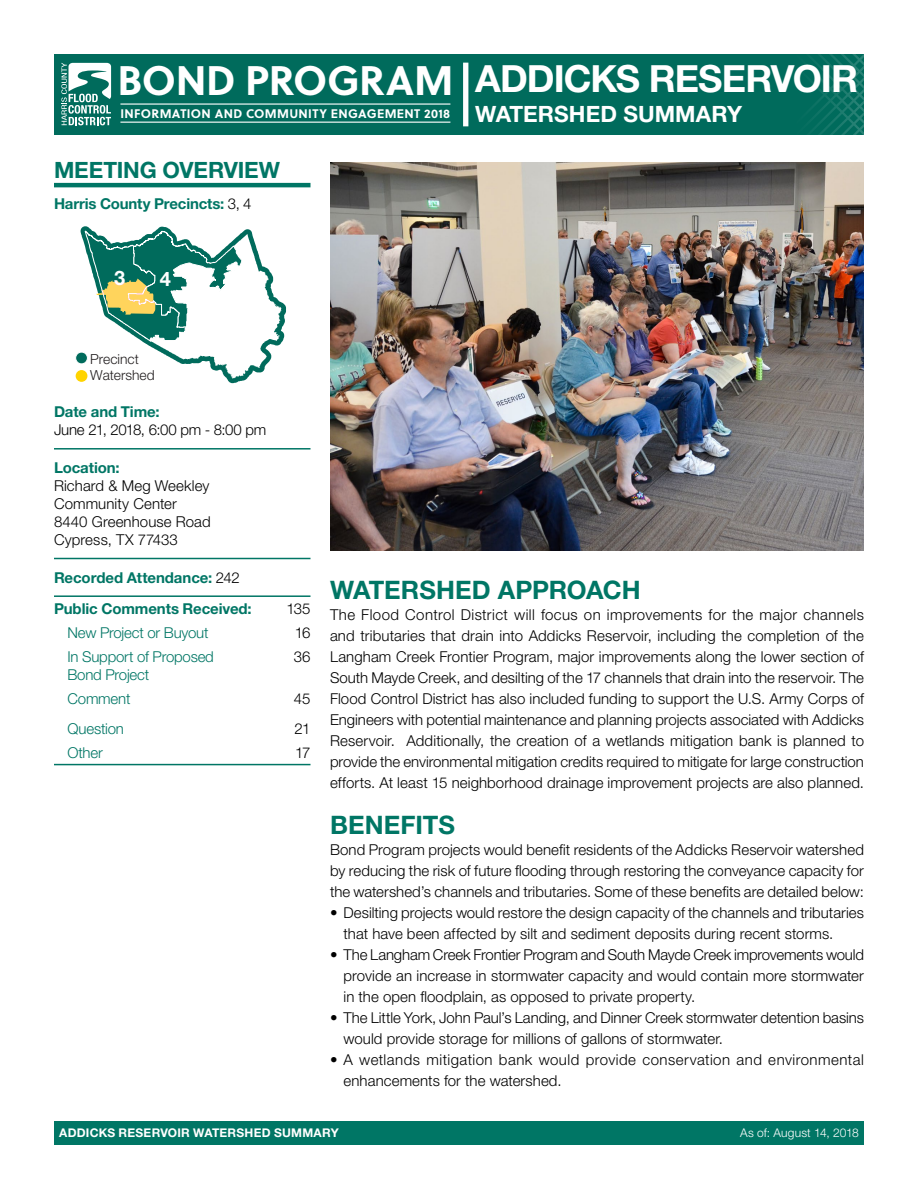
<style>
.page{position:relative;width:918px;height:1188px;background:#fff}
.page>*{position:absolute;margin:0;border:0;box-sizing:border-box;transform-origin:0 0}
.t1{font:700 41.25px "Soleil";letter-spacing:-.01em;color:#fff}
.body_title{font:700 37.5px "Helvetica Neue LT Std";letter-spacing:-.025em;color:#fff}
.body_subtitle{font:700 25.5px "Helvetica Neue LT Std";color:#007665}
.body_title-2{font:700 22.5px "Helvetica Neue LT Std";letter-spacing:.005em;color:#fff}
.body_subtitle-2{font:700 22.5px "Helvetica Neue LT Std";letter-spacing:-.005em;color:#007665}
.t2{font:700 19.95px "Helvetica Neue LT Std";color:#fff}
.body{font:300 15px/21px "Helvetica Neue LT Std";letter-spacing:.005em;color:#000}
.Paragraph_Style_1{font:300 15px/21px "Helvetica Neue LT Std";letter-spacing:.005em;color:#000;text-align:justify}
.body-2{font:300 15px/21px "Helvetica Neue LT Std";letter-spacing:.03em;color:#000}
.body-3{font:700 15px "Helvetica Neue LT Std";letter-spacing:-.01em;color:#007665}
.body-4{font:300 15px/18px "Helvetica Neue LT Std";letter-spacing:-.015em;color:#007665}
.body-5{font:300 15px "Helvetica Neue LT Std";letter-spacing:-.015em;color:#000}
.t3{font:300 13.8px/16.6px "Helvetica Neue LT Std";color:#231f20}
.t4{font:700 12.45px "Soleil";letter-spacing:.03em;color:#fff}
.body_title-3{font:700 12px "Helvetica Neue LT Std";letter-spacing:.02em;color:#fff}
.t5{font:300 12px "Helvetica Neue LT Std";letter-spacing:.005em;color:#fff}
.s1{font-weight:300;color:#000}
</style>
<div class="page">
<div style="left:54px;top:1121px;width:810px;height:24px;background:#007665"></div>
<div style="left:54px;top:54px;width:810px;height:81px;background:#006b5c"></div>
<svg style="left:812px;top:54px;width:52px;height:81px"></svg>
<svg style="left:61px;top:63px;width:50px;height:62px"></svg>
<hr style="left:120px;top:103px;width:330px;height:2px;background:#fff">
<hr style="left:120px;top:122px;width:330px;height:1px;background:#fff">
<div style="left:463px;top:63px;width:5px;height:63px;background:#fff"></div>
<hr style="left:54px;top:448px;width:216px;height:2px;background:#007665">
<hr style="left:270px;top:448px;width:40px;height:2px;background:#007665">
<hr style="left:54px;top:558px;width:216px;height:1px;background:#007665">
<hr style="left:270px;top:558px;width:40px;height:1px;background:#007665">
<hr style="left:54px;top:595px;width:216px;height:2px;background:#007665">
<hr style="left:270px;top:595px;width:40px;height:2px;background:#007665">
<hr style="left:54px;top:764px;width:216px;height:1px;background:#007665">
<hr style="left:270px;top:764px;width:40px;height:1px;background:#007665">
<hr style="left:54px;top:183px;width:216px;height:4px;background:#007665">
<hr style="left:270px;top:183px;width:40px;height:4px;background:#007665">
<div style="left:76px;top:352px;width:11px;height:12px;background:#006b5c;border-radius:50%"></div>
<div style="left:75px;top:352px;width:13px;height:12px;border:1px solid #fff;border-radius:50%"></div>
<div style="left:76px;top:370px;width:11px;height:12px;background:#ffd400;border-radius:50%"></div>
<svg style="left:81px;top:226px;width:205px;height:157px"></svg>
<img style="left:330px;top:162px;width:534px;height:389px">
<h1 class="t1" style="left:117px;top:48px;width:338px">BOND PROGRAM</h1>
<p class="t4" style="left:120px;top:104px;width:331px">INFORMATION AND COMMUNITY ENGAGEMENT 2018</p>
<p class="body_subtitle-2" style="left:54px;top:156px;width:228px">MEETING OVERVIEW</p>
<p class="body-3" style="left:54px;top:195px;width:199px">Harris County Precincts: <span class="s1">3, 4</span></p>
<p class="t2" style="left:114px;top:266px;width:13px">3</p>
<p class="t2" style="left:160px;top:267px;width:13px">4</p>
<p class="body_title" style="left:475px;top:55px;width:384px">ADDICKS RESERVOIR</p>
<p class="body_title-2" style="left:475px;top:100px;width:268px">WATERSHED SUMMARY</p>
<p class="t3" style="left:90px;top:350px;width:66px">Precinct<br>Watershed</p>
<p class="body-3" style="left:54px;top:403px;width:107px">Date and Time:</p>
<p class="body-5" style="left:54px;top:421px;width:214px">June 21, 2018, 6:00 pm - 8:00 pm</p>
<p class="body-3" style="left:54px;top:458px;width:67px">Location:</p>
<p class="body" style="left:54px;top:476px;width:157px;line-height:18px">Richard &amp; Meg Weekley<br>Community Center</p>
<p class="body" style="left:54px;top:511px;width:158px">8440 Greenhouse Road</p>
<p class="body" style="left:54px;top:529px;width:125px">Cypress, TX 77433</p>
<p class="body-3" style="left:54px;top:568px;width:187px">Recorded Attendance: <span class="s1">242</span></p>
<p class="body-3" style="left:54px;top:599px;width:199px">Public Comments Received:</p>
<p class="body" style="left:286px;top:598px;width:26px">135</p>
<p class="body-4" style="left:68px;top:623px;width:143px">New Project or Buyout</p>
<p class="body" style="left:295px;top:622px;width:17px">16</p>
<p class="body-4" style="left:68px;top:647px;width:148px">In Support of Proposed<br>Bond Project</p>
<p class="body" style="left:294px;top:646px;width:18px">36</p>
<p class="body-4" style="left:68px;top:690px;width:64px">Comment</p>
<p class="body" style="left:294px;top:688px;width:18px">45</p>
<p class="body-4" style="left:68px;top:719px;width:58px">Question</p>
<p class="body" style="left:294px;top:717px;width:18px">21</p>
<p class="body-4" style="left:68px;top:743px;width:37px">Other</p>
<p class="body" style="left:295px;top:742px;width:17px">17</p>
<p class="body_subtitle" style="left:330px;top:574px;width:312px">WATERSHED APPROACH</p>
<p class="body" style="left:330px;top:603px;width:536px;text-align:justify">The Flood Control District will focus on improvements for the major channels and tributaries that drain into Addicks Reservoir, including the completion of the Langham Creek Frontier Program, major improvements along the lower section of South Mayde Creek, and desilting of the 17 channels that drain into the reservoir. The Flood Control District has also included funding to support the U.S. Army Corps of Engineers with potential maintenance and planning projects associated with Addicks Reservoir. Additionally, the creation of a wetlands mitigation bank is planned to provide the environmental mitigation credits required to mitigate for large construction efforts. At least 15 neighborhood drainage improvement projects are also planned.</p>
<p class="body_subtitle" style="left:330px;top:809px;width:126px">BENEFITS</p>
<p class="Paragraph_Style_1" style="left:330px;top:839px;width:536px">Bond Program projects would benefit residents of the Addicks Reservoir watershed by reducing the risk of future flooding through restoring the conveyance capacity for the watershed’s channels and tributaries. Some of these benefits are detailed below:</p>
<p class="body" style="left:344px;top:902px;width:522px;text-indent:-14px">• Desilting projects would restore the design capacity of the channels and tributaries that have been affected by silt and sediment deposits during recent storms.</p>
<p class="body" style="left:344px;top:944px;width:522px;text-align:justify;text-indent:-14px">• The Langham Creek Frontier Program and South Mayde Creek improvements would provide an increase in stormwater capacity and would contain more stormwater in the open floodplain, as opposed to private property.</p>
<p class="body" style="left:344px;top:1007px;width:522px;text-indent:-14px">• The Little York, John Paul’s Landing, and Dinner Creek stormwater detention basins would provide storage for millions of gallons of stormwater.</p>
<p class="body-2" style="left:344px;top:1049px;width:522px;text-indent:-14px">• A wetlands mitigation bank would provide conservation and environmental enhancements for the watershed.</p>
<p class="body_title-3" style="left:59px;top:1126px;width:281px">ADDICKS RESERVOIR WATERSHED SUMMARY</p>
<p class="t5" style="left:740px;top:1126px;width:120px">As of: August 14, 2018</p>
</div>
